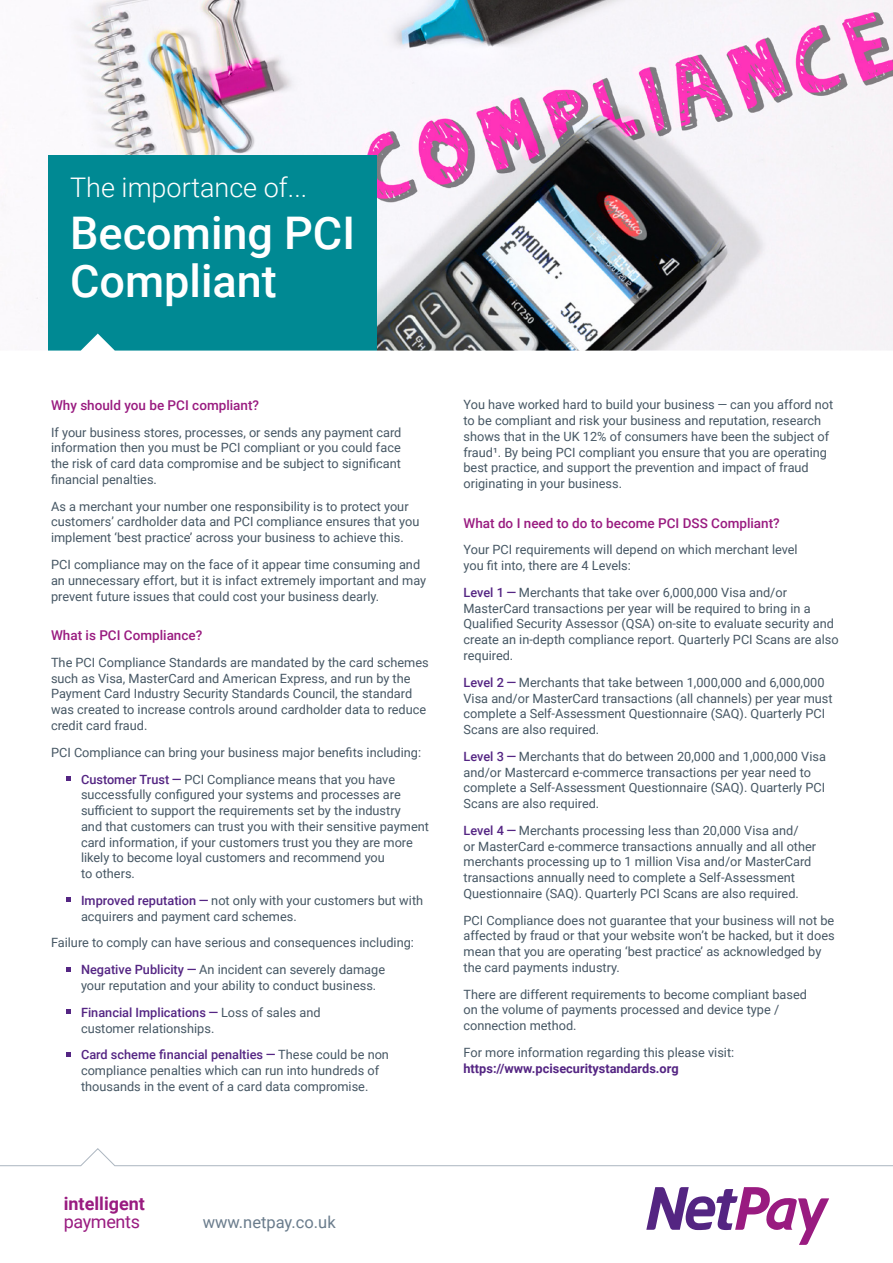
<style>
.page{position:relative;width:893px;height:1263px;background:#fff}
.page>*{position:absolute;margin:0;border:0;box-sizing:border-box;transform-origin:0 0}
.t1{font:500 45px/48px "Roboto";color:#fff}
.t2{font:300 27px "Roboto";color:#fff}
.t3{font:700 18px "Roboto";color:#991b80}
.t4{font:18px "Roboto";letter-spacing:-.02em;color:#991b80}
.t5{font:16.5px "Roboto";color:#6a7c8c}
.t6{font:500 13.5px "Roboto";color:#991b80}
.t7{font:12.75px/15.8px "Roboto";color:#465764}
.t8{font:700 12.75px "Roboto";color:#542583}
.s1{font-weight:500;color:#542583}
</style>
<div class="page">
<img style="left:26px;top:0;width:867px;height:334px">
<div style="left:48px;top:155px;width:328px;height:238px;background:#008993"></div>
<svg style="left:48px;top:334px;width:845px;height:59px"></svg>
<svg style="left:66px;top:776px;width:4px;height:4px"></svg>
<svg style="left:66px;top:898px;width:4px;height:4px"></svg>
<svg style="left:66px;top:967px;width:4px;height:4px"></svg>
<svg style="left:66px;top:1009px;width:4px;height:5px"></svg>
<svg style="left:66px;top:1052px;width:4px;height:4px"></svg>
<svg style="left:0;top:1148px;width:893px;height:19px"></svg>
<svg style="left:646px;top:1187px;width:183px;height:58px"></svg>
<h2 class="t2" style="left:70px;top:168px;width:239px">The importance of...</h2>
<h1 class="t1" style="left:70px;top:207px;width:286px">Becoming PCI<br>Compliant</h1>
<p class="t6" style="left:51px;top:396px;width:210px">Why should you be PCI compliant?</p>
<p class="t7" style="left:51px;top:424px;width:352px;text-align:justify">If your business stores, processes, or sends any payment card information then you must be PCI compliant or you could face the risk of card data compromise and be subject to significant financial penalties.</p>
<p class="t7" style="left:51px;top:498px;width:370px">As a merchant your number one responsibility is to protect your customers’ cardholder data and PCI compliance ensures that you implement ‘best practice’ across your business to achieve this.</p>
<p class="t7" style="left:51px;top:556px;width:377px">PCI compliance may on the face of it appear time consuming and an unnecessary effort, but it is infact extremely important and may prevent future issues that could cost your business dearly.</p>
<p class="t6" style="left:51px;top:626px;width:153px">What is PCI Compliance?</p>
<p class="t7" style="left:51px;top:654px;width:379px">The PCI Compliance Standards are mandated by the card schemes such as Visa, MasterCard and American Express, and run by the Payment Card Industry Security Standards Council, the standard was created to increase controls around cardholder data to reduce credit card fraud.</p>
<p class="t7" style="left:51px;top:738px;width:372px;line-height:26.8px;text-align:center">PCI Compliance can bring your business major benefits including:<br><span class="s1">Customer Trust —</span> PCI Compliance means that you have</p>
<p class="t7" style="left:81px;top:786px;width:349px">successfully configured your systems and processes are sufficient to support the requirements set by the industry<br>and that customers can trust you with their sensitive payment card information, if your customers trust you they are more likely to become loyal customers and recommend you<br>to others.</p>
<p class="t7" style="left:81px;top:892px;width:344px"><span class="s1">Improved reputation —</span> not only with your customers but with acquirers and payment card schemes.</p>
<p class="t7" style="left:51px;top:929px;width:364px;line-height:26.8px;text-align:center">Failure to comply can have serious and consequences including:<br><span class="s1">Negative Publicity —</span> An incident can severely damage</p>
<p class="t7" style="left:81px;top:971px;width:297px;line-height:26.8px">your reputation and your ability to conduct business.<br><span class="s1">Financial Implications —</span> Loss of sales and</p>
<p class="t7" style="left:81px;top:1014px;width:309px;line-height:26.8px">customer relationships.<br><span class="s1">Card scheme financial penalties —</span> These could be non</p>
<p class="t7" style="left:81px;top:1062px;width:300px">compliance penalties which can run into hundreds of thousands in the event of a card data compromise.</p>
<p class="t7" style="left:463px;top:396px;width:371px">You have worked hard to build your business — can you afford not to be compliant and risk your business and reputation, research shows that in the UK 12% of consumers have been the subject of fraud¹. By being PCI compliant you ensure that you are operating best practice, and support the prevention and impact of fraud originating in your business.</p>
<p class="t6" style="left:463px;top:513px;width:318px">What do I need to do to become PCI DSS Compliant?</p>
<p class="t7" style="left:463px;top:541px;width:336px">Your PCI requirements will depend on which merchant level you fit into, there are 4 Levels:</p>
<p class="t7" style="left:463px;top:584px;width:377px"><span class="s1">Level 1 —</span> Merchants that take over 6,000,000 Visa and/or MasterCard transactions per year will be required to bring in a Qualified Security Assessor (QSA) on-site to evaluate security and create an in-depth compliance report. Quarterly PCI Scans are also required.</p>
<p class="t7" style="left:463px;top:674px;width:371px"><span class="s1">Level 2 —</span> Merchants that take between 1,000,000 and 6,000,000<br>Visa and/or MasterCard transactions (all channels) per year must complete a Self-Assessment Questionnaire (SAQ). Quarterly PCI Scans are also required.</p>
<p class="t7" style="left:463px;top:748px;width:364px"><span class="s1">Level 3 —</span> Merchants that do between 20,000 and 1,000,000 Visa and/or Mastercard e-commerce transactions per year need to complete a Self-Assessment Questionnaire (SAQ). Quarterly PCI Scans are also required.</p>
<p class="t7" style="left:463px;top:822px;width:354px"><span class="s1">Level 4 —</span> Merchants processing less than 20,000 Visa and/<br>or MasterCard e-commerce transactions annually and all other merchants processing up to 1 million Visa and/or MasterCard transactions annually need to complete a Self-Assessment Questionnaire (SAQ). Quarterly PCI Scans are also required.</p>
<p class="t7" style="left:463px;top:912px;width:373px">PCI Compliance does not guarantee that your business will not be affected by fraud or that your website won’t be hacked, but it does mean that you are operating ‘best practice’ as acknowledged by the card payments industry.</p>
<p class="t7" style="left:463px;top:986px;width:345px">There are different requirements to become compliant based on the volume of payments processed and device type / connection method.</p>
<p class="t7" style="left:463px;top:1044px;width:272px">For more information regarding this please visit:</p>
<p class="t8" style="left:463px;top:1059px;width:217px">https://www.pcisecuritystandards.org</p>
<h3 class="t3" style="left:64px;top:1191px;width:83px">intelligent</h3>
<h3 class="t4" style="left:64px;top:1209px;width:78px">payments</h3>
<p class="t5" style="left:203px;top:1211px;width:135px">www.netpay.co.uk</p>
</div>
